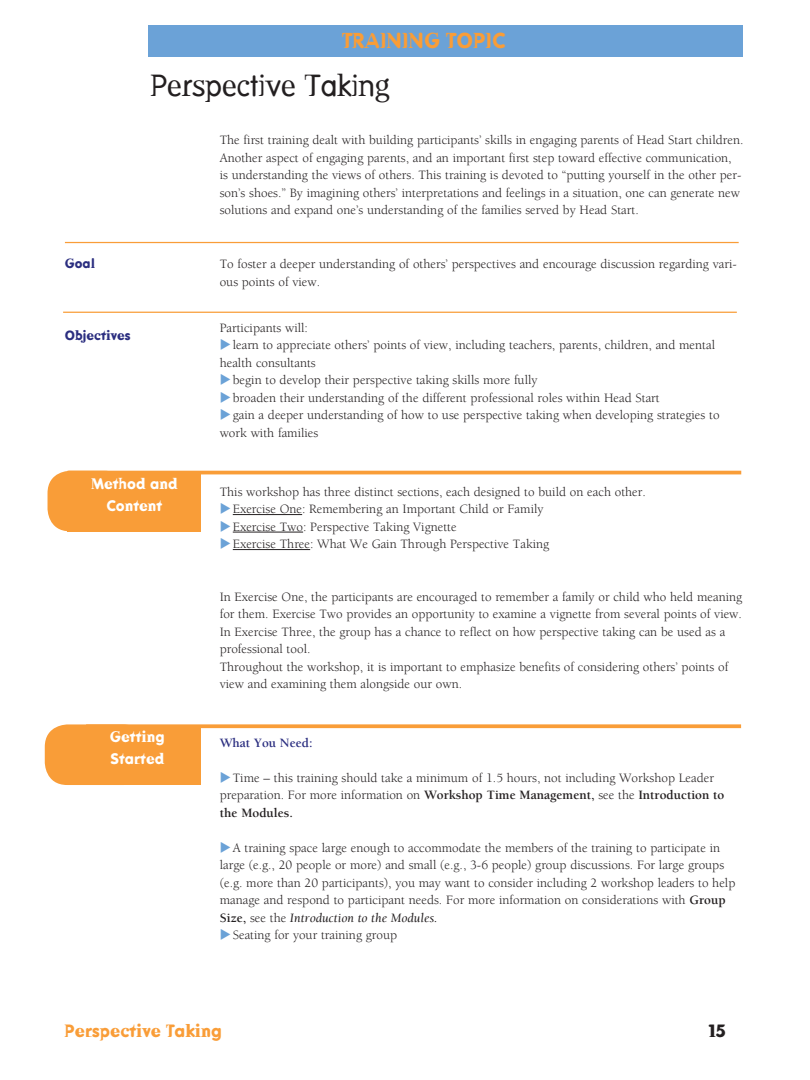
<style>
.page{position:relative;width:810px;height:1080px;background:#fff}
.page>*{position:absolute;margin:0;border:0;box-sizing:border-box;transform-origin:0 0}
.Normal6{font:30px "Dead History Roman";color:#231f20}
.Normal6-2{font:700 21.25px "Dead History";color:#f99d38}
.t1{font:700 17.5px "Dead History";color:#f99d38}
.t2{font:700 17.5px "Dead History";color:#231f20}
.Normal6-3{font:700 15px/21.2px "Dead History";color:#fff;text-align:center}
.t3{font:13.12px/17.5px "Berkeley";color:#231f20}
.Normal6-4{font:700 13.12px "Dead History";color:#2b2e80}
.t4{font:700 13.12px "Berkeley";color:#2b2e80}
.s1{color:#6ba2d7}
.s2{font-weight:700}
.s3{font-style:italic}
</style>
<div class="page">
<div style="left:148px;top:26px;width:595px;height:31px;background:#6ba2d7"></div>
<hr style="left:65px;top:242px;width:674px;height:1px;background:#f99d38">
<hr style="left:63px;top:312px;width:674px;height:1px;background:#f99d38">
<div style="left:48px;top:471px;width:79px;height:60px;background:#f99d38;border-radius:23px"></div>
<div style="left:68px;top:474px;width:133px;height:57px;background:#f99d38"></div>
<hr style="left:68px;top:471px;width:673px;height:3px;background:#f99d38">
<div style="left:45px;top:724px;width:101px;height:61px;background:#f99d38;border-radius:22px"></div>
<div style="left:74px;top:726px;width:127px;height:59px;background:#f99d38"></div>
<svg style="left:86px;top:724px;width:655px;height:4px;background:#f9a54a"></svg>
<hr style="left:233px;top:514px;width:69px;height:1px;background:#231f20">
<hr style="left:233px;top:532px;width:70px;height:1px;background:#231f20">
<hr style="left:233px;top:549px;width:77px;height:1px;background:#231f20">
<p class="Normal6-4" style="left:65px;top:254px;width:32px">Goal</p>
<p class="Normal6-4" style="left:65px;top:326px;width:67px">Objectives</p>
<p class="Normal6-2" style="left:342px;top:26px;width:165px">TRAINING TOPIC</p>
<p class="Normal6" style="left:150px;top:64px;width:241px">Perspective Taking</p>
<p class="t3" style="left:220px;top:132px;width:525px">The first training dealt with building participants’ skills in engaging parents of Head Start children.<br>Another aspect of engaging parents, and an important first step toward effective communication,<br>is understanding the views of others. This training is devoted to “putting yourself in the other per&shy;son’s shoes.” By imagining others’ interpretations and feelings in a situation, one can generate new solutions and expand one’s understanding of the families served by Head Start.</p>
<p class="t3" style="left:220px;top:256px;width:519px">To foster a deeper understanding of others’ perspectives and encourage discussion regarding vari&shy;ous points of view.</p>
<p class="t3" style="left:220px;top:319px;width:90px">Participants will:</p>
<p class="t3" style="left:220px;top:337px;width:497px"><span class="s1">◆</span>learn to appreciate others’ points of view, including teachers, parents, children, and mental health consultants</p>
<p class="t3" style="left:220px;top:372px;width:319px"><span class="s1">◆</span>begin to develop their perspective taking skills more fully</p>
<p class="t3" style="left:220px;top:389px;width:442px"><span class="s1">◆</span>broaden their understanding of the different professional roles within Head Start</p>
<p class="t3" style="left:220px;top:407px;width:501px"><span class="s1">◆</span>gain a deeper understanding of how to use perspective taking when developing strategies to work with families</p>
<p class="Normal6-3" style="left:91px;top:473px;width:88px">Method and<br>Content</p>
<p class="Normal6-3" style="left:110px;top:726px;width:56px">Getting</p>
<p class="Normal6-3" style="left:110px;top:747px;width:55px">Started</p>
<p class="t3" style="left:220px;top:483px;width:428px">This workshop has three distinct sections, each designed to build on each other.</p>
<p class="t3" style="left:220px;top:501px;width:325px"><span class="s1">◆</span>Exercise One: Remembering an Important Child or Family</p>
<p class="t3" style="left:220px;top:518px;width:239px"><span class="s1">◆</span>Exercise Two: Perspective Taking Vignette</p>
<p class="t3" style="left:220px;top:536px;width:331px"><span class="s1">◆</span>Exercise Three: What We Gain Through Perspective Taking</p>
<p class="t3" style="left:220px;top:588px;width:524px">In Exercise One, the participants are encouraged to remember a family or child who held meaning for them. Exercise Two provides an opportunity to examine a vignette from several points of view.<br>In Exercise Three, the group has a chance to reflect on how perspective taking can be used as a professional tool.</p>
<p class="t3" style="left:220px;top:658px;width:510px">Throughout the workshop, it is important to emphasize benefits of considering others’ points of view and examining them alongside our own.</p>
<p class="t4" style="left:220px;top:736px;width:94px">What You Need:</p>
<p class="t3" style="left:220px;top:769px;width:506px"><span class="s1">◆</span>Time – this training should take a minimum of 1.5 hours, not including Workshop Leader preparation. For more information on <span class="s2">Workshop Time Management,</span> see the <span class="s2">Introduction to the Modules.</span></p>
<p class="t3" style="left:220px;top:839px;width:517px"><span class="s1">◆</span>A training space large enough to accommodate the members of the training to participate in large (e.g., 20 people or more) and small (e.g., 3-6 people) group discussions. For large groups (e.g. more than 20 participants), you may want to consider including 2 workshop leaders to help manage and respond to participant needs. For more information on considerations with <span class="s2">Group Size,</span> see the <span class="s3">Introduction to the Modules.</span></p>
<p class="t3" style="left:220px;top:927px;width:179px"><span class="s1">◆</span>Seating for your training group</p>
<h3 class="t1" style="left:65px;top:1018px;width:159px">Perspective Taking</h3>
<h3 class="t2" style="left:709px;top:1018px;width:18px">15</h3>
</div>
